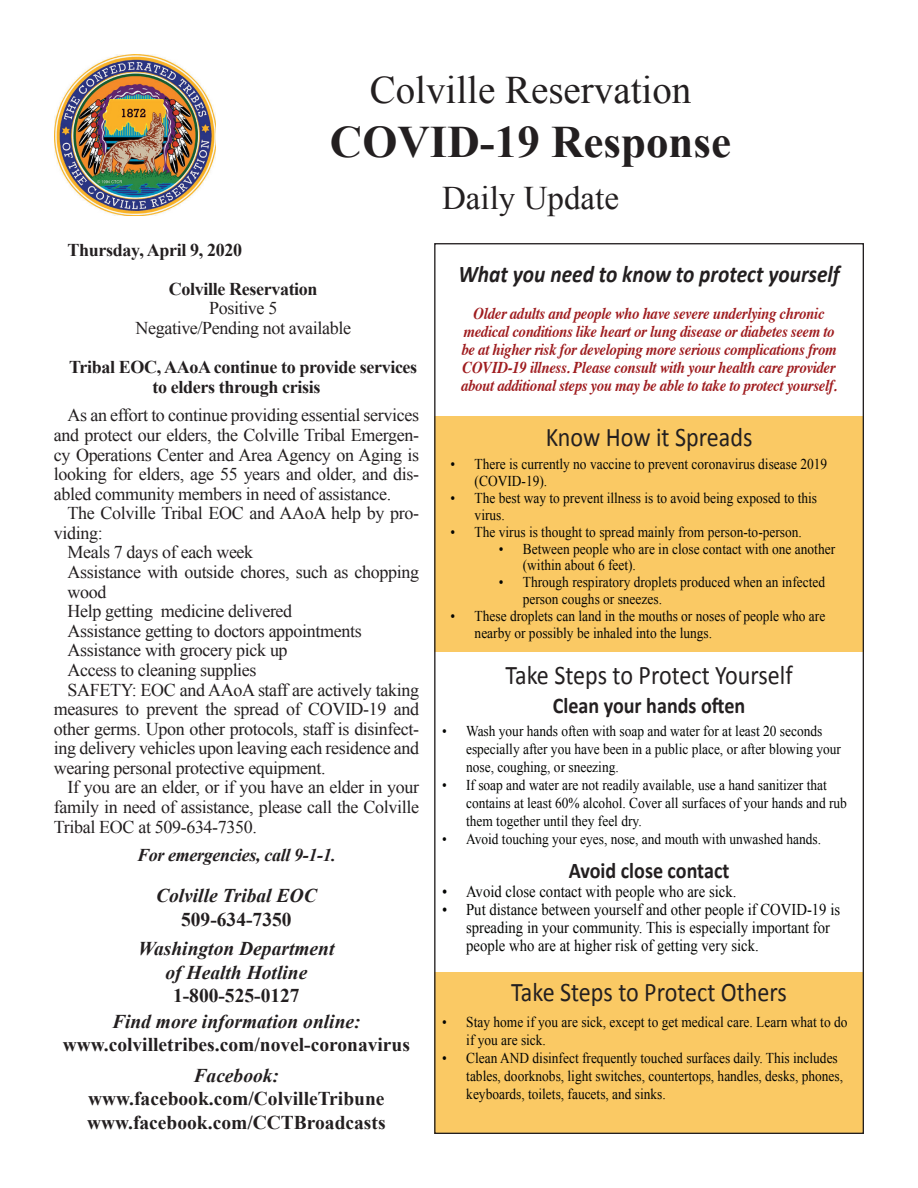
<style>
.page{position:relative;width:918px;height:1188px;background:#fff}
.page>*{position:absolute;margin:0;border:0;box-sizing:border-box;transform-origin:0 0}
.t1{font:700 45px "Times New Roman";color:#231f20}
.t2{font:39px "Times New Roman";color:#231f20}
.t3{font:33px "Times New Roman";color:#231f20}
.t4{font:27px "Calibri";color:#231f20;scale:.89 1}
.t5{font:italic 700 24px "Calibri";color:#231f20;scale:.89 1}
.t6{font:700 22.5px "Calibri";color:#231f20;scale:.89 1}
.t7{font:700 19.5px "Times New Roman";color:#231f20}
.t8{font:italic 700 19.5px "Times New Roman";color:#231f20}
.Body{font:18px/19.6px "Times New Roman";letter-spacing:-.02em;color:#231f20;text-align:justify}
.Body-2{font:700 18px/39.2px "Times New Roman";letter-spacing:-.02em;color:#231f20}
.Body-3{font:italic 700 18px "Times New Roman";letter-spacing:-.02em;color:#231f20}
.t9{font:italic 700 16.5px/18px "Times";letter-spacing:-.02em;color:#9f1c1f;text-align:center;scale:.89 1}
.t10{font:16.5px/18px "Times New Roman";color:#040503;scale:.89 1}
.t11{font:15px/18px "Times New Roman";color:#040503;scale:.89 1}
</style>
<div class="page">
<img style="left:54px;top:54px;width:162px;height:162px">
<div style="left:434px;top:417px;width:430px;height:235px;background:#fac964"></div>
<div style="left:434px;top:972px;width:430px;height:162px;background:#fac964"></div>
<p class="t2" style="left:370px;top:63px;width:323px">Colville Reservation</p>
<p class="t1" style="left:330px;top:110px;width:403px">COVID-19 Response</p>
<p class="t3" style="left:442px;top:176px;width:178px">Daily Update</p>
<p class="Body-2" style="left:169px;top:230px;width:150px;text-indent:-101px">Thursday, April 9, 2020<br>Colville Reservation</p>
<p class="Body" style="left:136px;top:298px;width:217px;text-align:center">Positive 5<br>Negative/Pending not available</p>
<p class="Body-2" style="left:153px;top:357px;width:266px;line-height:19.6px;text-indent:-83px">Tribal EOC, AAoA continue to provide services to elders through crisis</p>
<p class="Body" style="left:54px;top:405px;width:367px;text-indent:13px">As an effort to continue providing essential services and protect our elders, the Colville Tribal Emergen&shy;cy Operations Center and Area Agency on Aging is looking for elders, age 55 years and older, and dis&shy;abled community members in need of assistance.</p>
<p class="Body" style="left:54px;top:503px;width:367px;text-indent:13px">The Colville Tribal EOC and AAoA help by pro&shy;viding:</p>
<p class="Body" style="left:67px;top:542px;width:187px">Meals 7 days of each week</p>
<p class="Body" style="left:67px;top:562px;width:353px">Assistance with outside chores, such as chopping wood</p>
<p class="Body" style="left:67px;top:601px;width:226px">Help getting medicine delivered</p>
<p class="Body" style="left:67px;top:621px;width:296px">Assistance getting to doctors appointments</p>
<p class="Body" style="left:67px;top:640px;width:222px">Assistance with grocery pick up</p>
<p class="Body" style="left:67px;top:660px;width:191px">Access to cleaning supplies</p>
<p class="Body" style="left:54px;top:679px;width:367px;text-indent:13px">SAFETY: EOC and AAoA staff are actively taking measures to prevent the spread of COVID-19 and other germs. Upon other protocols, staff is disinfect&shy;ing delivery vehicles upon leaving each residence and wearing personal protective equipment.</p>
<p class="Body" style="left:54px;top:777px;width:367px;text-indent:13px">If you are an elder, or if you have an elder in your family in need of assistance, please call the Colville Tribal EOC at 509-634-7350.</p>
<p class="Body-3" style="left:137px;top:843px;width:200px">For emergencies, call 9-1-1.</p>
<p class="t8" style="left:156px;top:882px;width:162px">Colville Tribal EOC</p>
<p class="t7" style="left:181px;top:906px;width:112px">509-634-7350</p>
<p class="t8" style="left:138px;top:935px;width:198px">Washington Department</p>
<p class="t8" style="left:165px;top:959px;width:143px">of Health Hotline</p>
<p class="t7" style="left:173px;top:982px;width:128px">1-800-525-0127</p>
<p class="t8" style="left:112px;top:1008px;width:250px">Find more information online:</p>
<p class="t7" style="left:63px;top:1031px;width:349px">www.colvilletribes.com/novel-coronavirus</p>
<p class="t8" style="left:194px;top:1062px;width:87px">Facebook:</p>
<p class="t7" style="left:88px;top:1085px;width:298px">www.facebook.com/ColvilleTribune</p>
<p class="t7" style="left:87px;top:1109px;width:300px">www.facebook.com/CCTBroadcasts</p>
<p class="t5" style="left:458px;top:259px;width:430px">What you need to know to protect yourself</p>
<p class="t9" style="left:461px;top:303px;width:424px">Older adults and people who have severe underlying chronic medical conditions like heart or lung disease or diabetes seem to be at higher risk for developing more serious complications from COVID-19 illness. Please consult with your health care provider about additional steps you may be able to take to protect yourself.</p>
<p class="t4" style="left:546px;top:420px;width:234px">Know How it Spreads</p>
<p class="t11" style="left:475px;top:455px;width:398px;line-height:17px;text-indent:-24px">• There is currently no vaccine to prevent coronavirus disease 2019 (COVID-19).</p>
<p class="t11" style="left:475px;top:489px;width:386px;line-height:17px;text-indent:-24px">• The best way to prevent illness is to avoid being exposed to this virus.</p>
<p class="t11" style="left:451px;top:522px;width:396px">• The virus is thought to spread mainly from person-to-person.</p>
<p class="t11" style="left:523px;top:540px;width:352px;line-height:17px;text-indent:-24px">• Between people who are in close contact with one another (within about 6 feet).</p>
<p class="t11" style="left:523px;top:574px;width:341px;line-height:17px;text-indent:-24px">• Through respiratory droplets produced when an infected person coughs or sneezes.</p>
<p class="t11" style="left:475px;top:608px;width:396px;line-height:17px;text-indent:-24px">• These droplets can land in the mouths or noses of people who are nearby or possibly be inhaled into the lungs.</p>
<p class="t4" style="left:505px;top:658px;width:324px">Take Steps to Protect Yourself</p>
<p class="t11" style="left:466px;top:722px;width:423px;text-indent:-24px">• Wash your hands often with soap and water for at least 20 seconds especially after you have been in a public place, or after blowing your nose, coughing, or sneezing.</p>
<p class="t11" style="left:466px;top:776px;width:429px;text-indent:-24px">• If soap and water are not readily available, use a hand sanitizer that contains at least 60% alcohol. Cover all surfaces of your hands and rub them together until they feel dry.</p>
<p class="t11" style="left:442px;top:830px;width:427px">• Avoid touching your eyes, nose, and mouth with unwashed hands.</p>
<p class="t10" style="left:442px;top:882px;width:332px">• Avoid close contact with people who are sick.</p>
<p class="t10" style="left:466px;top:900px;width:422px;text-indent:-24px">• Put distance between yourself and other people if COVID-19 is spreading in your community. This is especially important for people who are at higher risk of getting very sick.</p>
<p class="t6" style="left:553px;top:691px;width:218px">Clean your hands often</p>
<p class="t6" style="left:569px;top:856px;width:182px">Avoid close contact</p>
<p class="t4" style="left:511px;top:975px;width:312px">Take Steps to Protect Others</p>
<p class="t11" style="left:466px;top:1012px;width:430px;text-indent:-24px">• Stay home if you are sick, except to get medical care. Learn what to do if you are sick.</p>
<p class="t11" style="left:466px;top:1048px;width:425px;text-indent:-24px">• Clean AND disinfect frequently touched surfaces daily. This includes tables, doorknobs, light switches, countertops, handles, desks, phones, keyboards, toilets, faucets, and sinks.</p>
</div>
